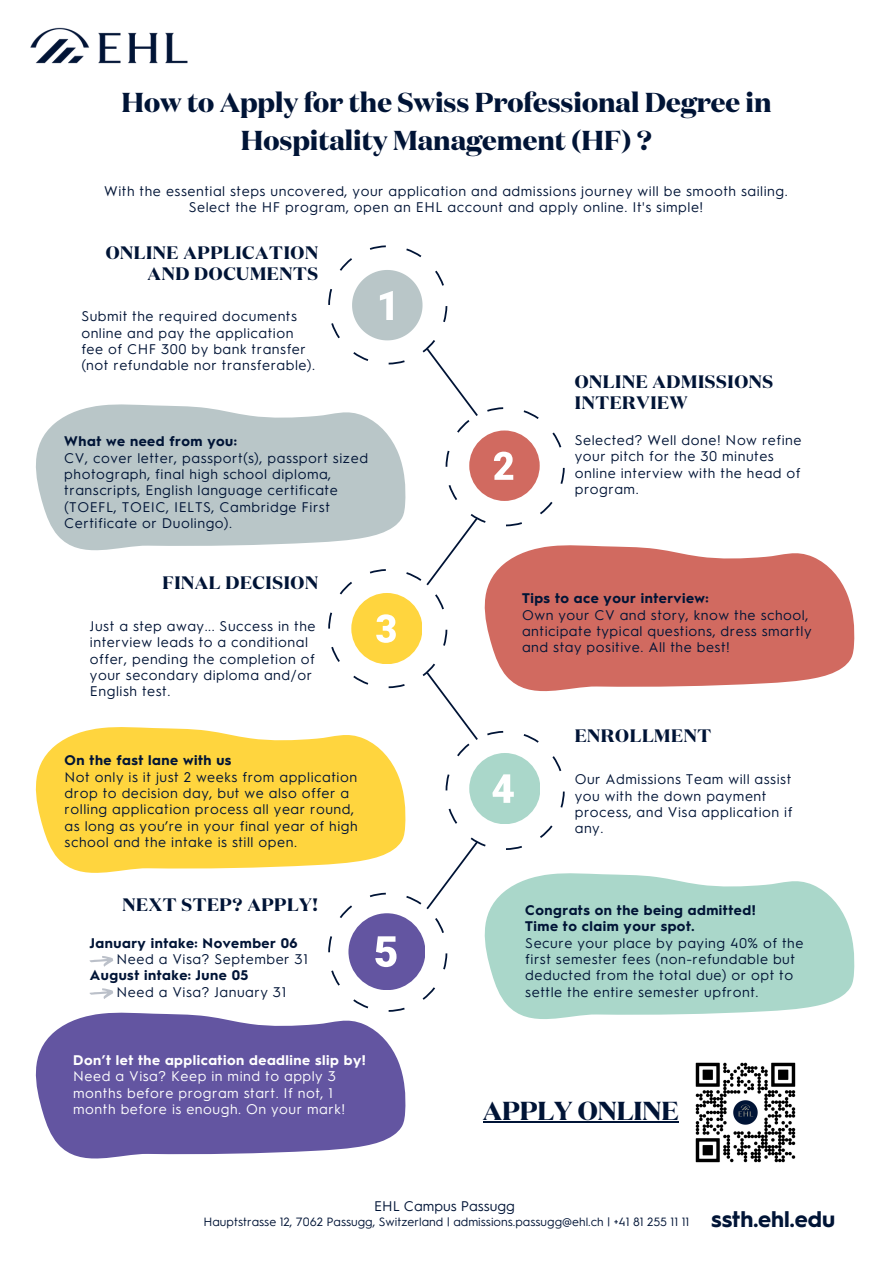
<style>
.page{position:relative;width:893px;height:1262px;background:#fff}
.page>*{position:absolute;margin:0;border:0;box-sizing:border-box;transform-origin:0 0}
.t1{font:700 27.4px/37.6px "Domaine Display";color:#001436;text-align:center}
.t2{font:700 26px "Domaine Display";color:#001436}
.t3{font:700 22.6px "Hurme Geometric Sans 1";color:#001436}
.t4{font:700 18px/21px "Domaine Display";letter-spacing:.035em;color:#001436}
.t5{font:14px/16.4px "Hurme Geometric Sans 1";letter-spacing:.035em;color:#001436}
.t6{font:700 14px "Hurme Geometric Sans 1";letter-spacing:.035em;color:#001436}
.t7{font:14px/16.4px "Hurme Geometric Sans 1";letter-spacing:.035em;color:#fff}
.t8{font:700 14px "Hurme Geometric Sans 1";letter-spacing:.035em;color:#fff}
.t9{font:14px "Hurme Geometric Sans 1";color:#001436}
.t10{font:12px "Hurme Geometric Sans 1";color:#001436}
</style>
<div class="page">
<svg style="left:328px;top:246px;width:236px;height:765px"></svg>
<svg style="left:36px;top:403px;width:369px;height:158px;fill:#b9c6c8"></svg>
<svg style="left:477px;top:544px;width:377px;height:158px;fill:#d16a60"></svg>
<svg style="left:477px;top:872px;width:377px;height:147px;fill:#aad7ca"></svg>
<svg style="left:35px;top:1011px;width:370px;height:148px;background:#7a6eaf"></svg>
<svg style="left:35px;top:726px;width:370px;height:157px;fill:#ffd53e"></svg>
<img style="left:30px;top:27px;width:158px;height:37px">
<svg style="left:89px;top:956px;width:24px;height:10px"></svg>
<img style="left:695px;top:1062px;width:101px;height:101px">
<hr style="left:483px;top:1121px;width:195px;height:2px;background:#001436">
<svg style="left:89px;top:988px;width:24px;height:10px"></svg>
<p class="t1" style="left:121px;top:86px;width:651px">How to Apply for the Swiss Professional Degree in<br>Hospitality Management (HF) ?</p>
<p class="t5" style="left:104px;top:183px;width:685px;text-align:center">With the essential steps uncovered, your application and admissions journey will be smooth sailing.<br>Select the HF program, open an EHL account and apply online. It's simple!</p>
<p class="t4" style="left:106px;top:244px;width:214px;text-align:right">ONLINE APPLICATION<br>AND DOCUMENTS</p>
<p class="t5" style="left:81px;top:308px;width:235px">Submit the required documents online and pay the application fee of CHF 300 by bank transfer (not refundable nor transferable).</p>
<p class="t6" style="left:64px;top:433px;width:174px">What we need from you:</p>
<p class="t5" style="left:64px;top:449px;width:305px">CV, cover letter, passport(s), passport sized photograph, final high school diploma, transcripts, English language certificate (TOEFL, TOEIC, IELTS, Cambridge First Certificate or Duolingo).</p>
<p class="t4" style="left:162px;top:573px;width:157px">FINAL DECISION</p>
<p class="t5" style="left:90px;top:618px;width:227px">Just a step away... Success in the interview leads to a conditional offer, pending the completion of your secondary diploma and/or<br>English test.</p>
<p class="t6" style="left:65px;top:752px;width:168px">On the fast lane with us</p>
<p class="t5" style="left:65px;top:768px;width:295px">Not only is it just 2 weeks from application drop to decision day, but we also offer a rolling application process all year round, as long as you’re in your final year of high school and the intake is still open.</p>
<p class="t4" style="left:122px;top:896px;width:197px">NEXT STEP? APPLY!</p>
<p class="t6" style="left:90px;top:934px;width:209px">January intake: November 06</p>
<p class="t5" style="left:116px;top:951px;width:193px">Need a Visa? September 31</p>
<p class="t6" style="left:90px;top:967px;width:160px">August intake: June 05</p>
<p class="t5" style="left:116px;top:983px;width:171px">Need a Visa? January 31</p>
<p class="t8" style="left:73px;top:1051px;width:294px">Don’t let the application deadline slip by!</p>
<p class="t7" style="left:73px;top:1068px;width:273px">Need a Visa? Keep in mind to apply 3 months before program start. If not, 1 month before is enough. On your mark!</p>
<p class="t4" style="left:574px;top:372px;width:200px">ONLINE ADMISSIONS<br>INTERVIEW</p>
<p class="t5" style="left:574px;top:432px;width:228px">Selected? Well done! Now refine your pitch for the 30 minutes online interview with the head of program.</p>
<p class="t6" style="left:522px;top:590px;width:188px">Tips to ace your interview:</p>
<p class="t5" style="left:522px;top:606px;width:291px">Own your CV and story, know the school, anticipate typical questions, dress smartly and stay positive. All the best!</p>
<p class="t4" style="left:574px;top:727px;width:138px">ENROLLMENT</p>
<p class="t5" style="left:574px;top:771px;width:219px">Our Admissions Team will assist you with the down payment process, and Visa application if any.</p>
<p class="t6" style="left:525px;top:901px;width:232px">Congrats on the being admitted!</p>
<p class="t6" style="left:525px;top:918px;width:171px">Time to claim your spot.</p>
<p class="t5" style="left:525px;top:934px;width:280px">Secure your place by paying 40% of the first semester fees (non-refundable but deducted from the total due) or opt to settle the entire semester upfront.</p>
<p class="t2" style="left:483px;top:1099px;width:197px">APPLY ONLINE</p>
<p class="t9" style="left:374px;top:1198px;width:142px">EHL Campus Passugg</p>
<p class="t10" style="left:203px;top:1215px;width:487px">Hauptstrasse 12, 7062 Passugg, Switzerland | admissions.passugg@ehl.ch | +41 81 255 11 11</p>
<p class="t3" style="left:711px;top:1206px;width:125px">ssth.ehl.edu</p>
</div>
